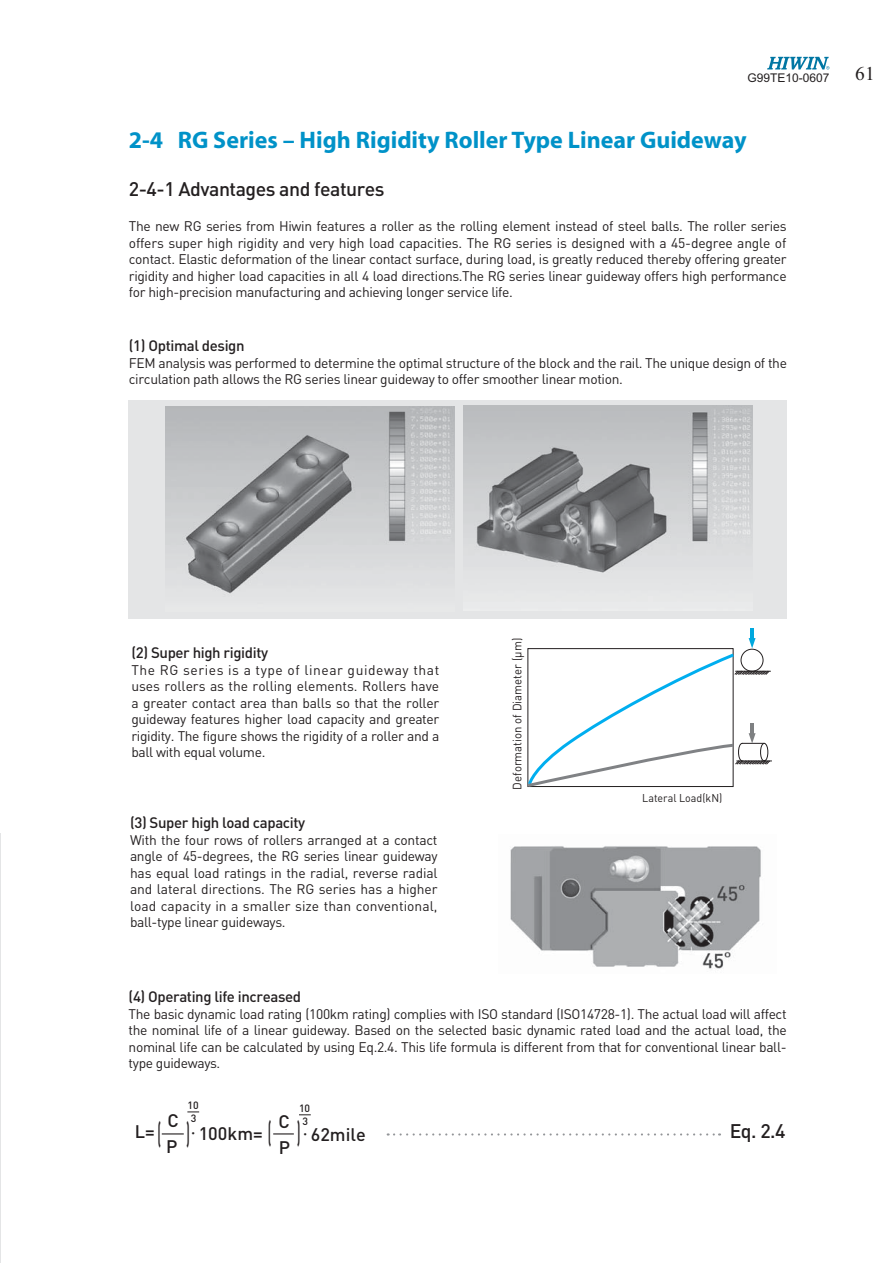
<style>
.page{position:relative;width:893px;height:1263px;background:#fff}
.page>*{position:absolute;margin:0;border:0;box-sizing:border-box;transform-origin:0 0}
.t1{font:500 30px "DIN";color:#231f20;scale:.4 1}
.t2{font:700 24px "Myriad";color:#0092c8}
.t3{font:500 19.5px "DIN";letter-spacing:-.025em;color:#231f20}
.t4{font:19.5px "Times New Roman";color:#231f20}
.t5{font:500 18px/25.3px "DIN";color:#231f20}
.t6{font:500 15px "DIN";letter-spacing:-.025em;color:#231f20}
.t7{font:13.8px/16.5px "DIN";letter-spacing:-.025em;color:#231f20;text-align:justify}
.t8{font:12px "DIN";color:#231f20;scale:.95 1}
.t9{font:12px "Arial";color:#231f20}
.t10{font:11.25px "DIN";color:#231f20;scale:.95 1}
.t11{font:500 10.5px "DIN";color:#231f20}
</style>
<div class="page">
<div style="left:128px;top:401px;width:659px;height:218px;background:#e4e5e6"></div>
<hr style="left:0;top:833px;width:1px;height:430px;background:#e4e5e6">
<img style="left:165px;top:407px;width:290px;height:187px">
<img style="left:463px;top:406px;width:289px;height:167px">
<hr style="left:750px;top:628px;width:4px;height:13px;background:#00a8de">
<svg style="left:527px;top:638px;width:244px;height:149px"></svg>
<img style="left:510px;top:846px;width:251px;height:123px">
<hr style="left:162px;top:1133px;width:22px;height:2px;background:#231f20">
<hr style="left:273px;top:1133px;width:21px;height:2px;background:#231f20">
<svg style="left:187px;top:1112px;width:12px;height:1px"></svg>
<svg style="left:299px;top:1114px;width:12px;height:1px"></svg>
<svg style="left:388px;top:1133px;width:332px;height:3px"></svg>
<svg style="left:767px;top:57px;width:62px;height:13px"></svg>
<p class="t9" style="left:747px;top:71px;width:84px">G99TE10-0607</p>
<h3 class="t4" style="left:855px;top:62px;width:21px">61</h3>
<h2 class="t2" style="left:129px;top:131px;width:619px">2-4 RG Series – High Rigidity Roller Type Linear Guideway</h2>
<h3 class="t3" style="left:129px;top:182px;width:257px">2-4-1 Advantages and features</h3>
<p class="t7" style="left:129px;top:219px;width:659px">The new RG series from Hiwin features a roller as the rolling element instead of steel balls. The roller series offers super high rigidity and very high load capacities. The RG series is designed with a 45-degree angle of contact. Elastic deformation of the linear contact surface, during load, is greatly reduced thereby offering greater rigidity and higher load capacities in all 4 load directions.The RG series linear guideway offers high performance for high-precision manufacturing and achieving longer service life.</p>
<p class="t6" style="left:129px;top:340px;width:117px">(1) Optimal design</p>
<p class="t7" style="left:129px;top:356px;width:659px">FEM analysis was performed to determine the optimal structure of the block and the rail. The unique design of the circulation path allows the RG series linear guideway to offer smoother linear motion.</p>
<p class="t6" style="left:131px;top:647px;width:138px">(2) Super high rigidity</p>
<p class="t7" style="left:131px;top:663px;width:309px">The RG series is a type of linear guideway that uses rollers as the rolling elements. Rollers have a greater contact area than balls so that the roller guideway features higher load capacity and greater rigidity. The figure shows the rigidity of a roller and a ball with equal volume.</p>
<p class="t6" style="left:130px;top:817px;width:177px">(3) Super high load capacity</p>
<p class="t7" style="left:130px;top:833px;width:309px">With the four rows of rollers arranged at a contact angle of 45-degrees, the RG series linear guideway has equal load ratings in the radial, reverse radial and lateral directions. The RG series has a higher load capacity in a smaller size than conventional, ball-type linear guideways.</p>
<p class="t8" style="left:513px;top:790px;width:161px;rotate:-90deg">Deformation of Diameter (μm)</p>
<p class="t10" style="left:642px;top:794px;width:86px">Lateral Load(kN)</p>
<p class="t6" style="left:129px;top:991px;width:174px">(4) Operating life increased</p>
<p class="t7" style="left:129px;top:1007px;width:660px">The basic dynamic load rating (100km rating) complies with ISO standard (ISO14728-1). The actual load will affect the nominal life of a linear guideway. Based on the selected basic dynamic rated load and the actual load, the nominal life can be calculated by using Eq.2.4. This life formula is different from that for conventional linear ball&shy;type guideways.</p>
<p class="t11" style="left:187px;top:1102px;width:13px">10</p>
<p class="t11" style="left:299px;top:1105px;width:13px">10</p>
<p class="t11" style="left:191px;top:1114px;width:7px">3</p>
<h3 class="t5" style="left:135px;top:1121px;width:21px">L=</h3>
<h3 class="t5" style="left:166px;top:1110px;width:14px">C<br>P</h3>
<h3 class="t5" style="left:279px;top:1111px;width:13px">C<br>P</h3>
<p class="t11" style="left:302px;top:1117px;width:7px">3</p>
<h1 class="t1" style="left:158px;top:1123px;width:83px">( )</h1>
<h1 class="t1" style="left:268px;top:1123px;width:84px">( )</h1>
<h3 class="t5" style="left:192px;top:1123px;width:72px">• 100km=</h3>
<h3 class="t5" style="left:304px;top:1124px;width:63px">• 62mile</h3>
<h3 class="t3" style="left:730px;top:1124px;width:57px">Eq. 2.4</h3>
</div>
